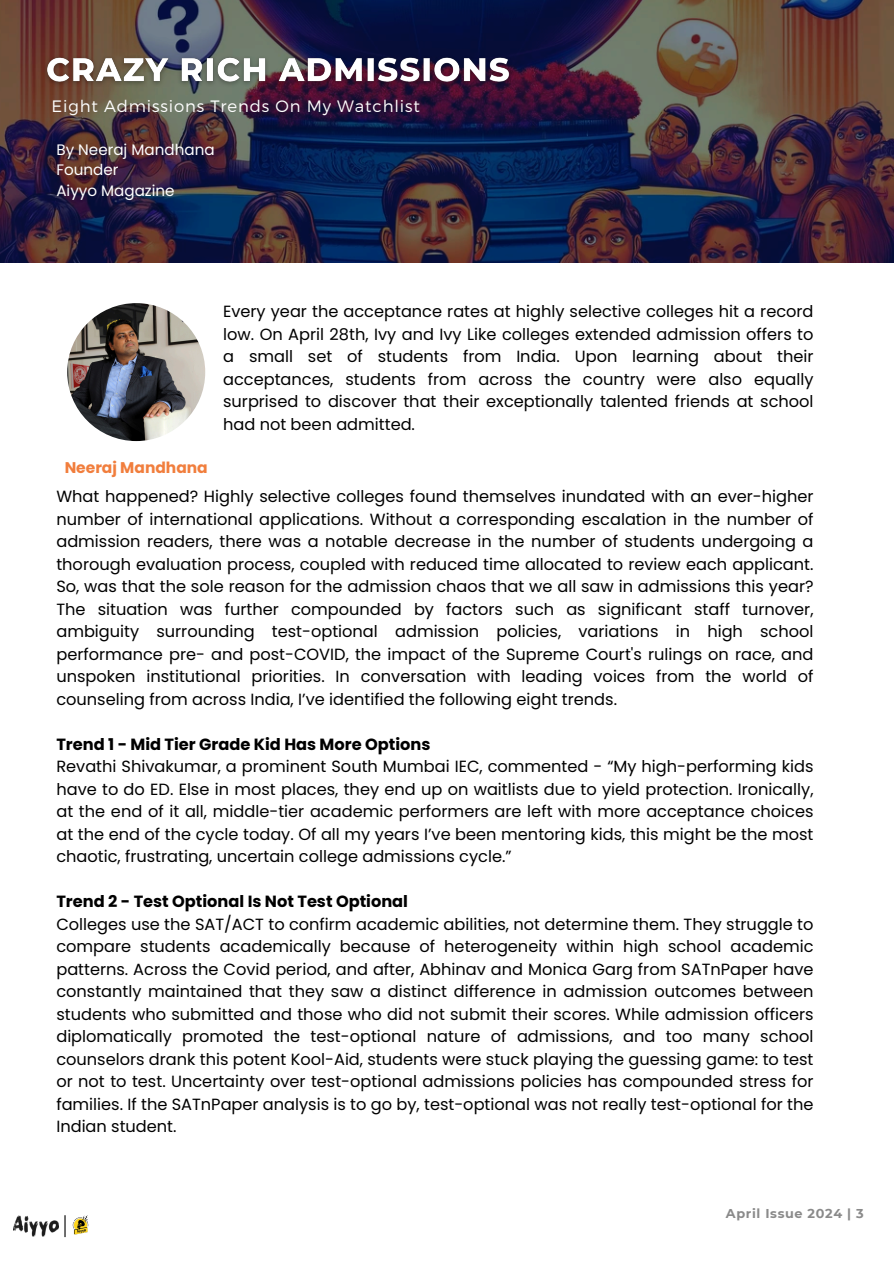
<style>
.page{position:relative;width:894px;height:1264px;background:#fff}
.page>*{position:absolute;margin:0;border:0;box-sizing:border-box;transform-origin:0 0}
.t1{font:300 16.5px "Montserrat";letter-spacing:.05em;color:#fff}
.t2{font:16.2px/22.5px "Poppins";color:#000;text-align:justify}
.t3{font:700 15.45px "Poppins";color:#f17e3d}
.t4{font:15.15px/20.2px "Poppins";color:#fff}
.t5{font:700 12.75px "Montserrat";letter-spacing:.05em;color:#8a8a8a}
.s1{font-weight:700}
</style>
<div class="page">
<img style="left:0;top:0;width:893px;height:262px">
<img style="left:67px;top:303px;width:138px;height:138px;border-radius:50%">
<img style="left:13px;top:1215px;width:45px;height:21px">
<img style="left:72px;top:1215px;width:17px;height:20px">
<hr style="left:64px;top:1215px;width:2px;height:21px;background:#000">
<img style="left:38px;top:50px;width:480px;height:42px">
<h3 class="t1" style="left:52px;top:95px;width:369px">Eight Admissions Trends On My Watchlist</h3>
<p class="t4" style="left:56px;top:140px;width:160px">By Neeraj Mandhana<br>Founder</p>
<p class="t4" style="left:56px;top:180px;width:120px">Aiyyo Magazine</p>
<p class="t3" style="left:65px;top:457px;width:144px">Neeraj Mandhana</p>
<h3 class="t2" style="left:223px;top:300px;width:591px">Every year the acceptance rates at highly selective colleges hit a record low. On April 28th, Ivy and Ivy Like colleges extended admission offers to a small set of students from India. Upon learning about their acceptances, students from across the country were also equally surprised to discover that their exceptionally talented friends at school had not been admitted.</h3>
<p class="t2" style="left:56px;top:485px;width:758px">What happened? Highly selective colleges found themselves inundated with an ever-higher number of international applications. Without a corresponding escalation in the number of admission readers, there was a notable decrease in the number of students undergoing a thorough evaluation process, coupled with reduced time allocated to review each applicant.<br>So, was that the sole reason for the admission chaos that we all saw in admissions this year?<br>The situation was further compounded by factors such as significant staff turnover, ambiguity surrounding test-optional admission policies, variations in high school performance pre- and post-COVID, the impact of the Supreme Court's rulings on race, and unspoken institutional priorities. In conversation with leading voices from the world of counseling from across India, I’ve identified the following eight trends.</p>
<h3 class="t2" style="left:56px;top:732px;width:758px;text-align:left"><span class="s1">Trend 1 - Mid Tier Grade Kid Has More Options<br></span>Revathi Shivakumar, a prominent South Mumbai IEC, commented - “My high-performing kids have to do ED. Else in most places, they end up on waitlists due to yield protection. Ironically, at the end of it all, middle-tier academic performers are left with more acceptance choices at the end of the cycle today. Of all my years I’ve been mentoring kids, this might be the most chaotic, frustrating, uncertain college admissions cycle.”</h3>
<h2 class="t2" style="left:56px;top:890px;width:758px;text-align:left"><span class="s1">Trend 2 - Test Optional Is Not Test Optional<br></span>Colleges use the SAT/ACT to confirm academic abilities, not determine them. They struggle to compare students academically because of heterogeneity within high school academic patterns. Across the Covid period, and after, Abhinav and Monica Garg from SATnPaper have constantly maintained that they saw a distinct difference in admission outcomes between students who submitted and those who did not submit their scores. While admission officers diplomatically promoted the test-optional nature of admissions, and too many school counselors drank this potent Kool-Aid, students were stuck playing the guessing game: to test or not to test. Uncertainty over test-optional admissions policies has compounded stress for families. If the SATnPaper analysis is to go by, test-optional was not really test-optional for the Indian student.</h2>
<h3 class="t5" style="left:725px;top:1205px;width:139px">April Issue 2024 | 3</h3>
</div>
